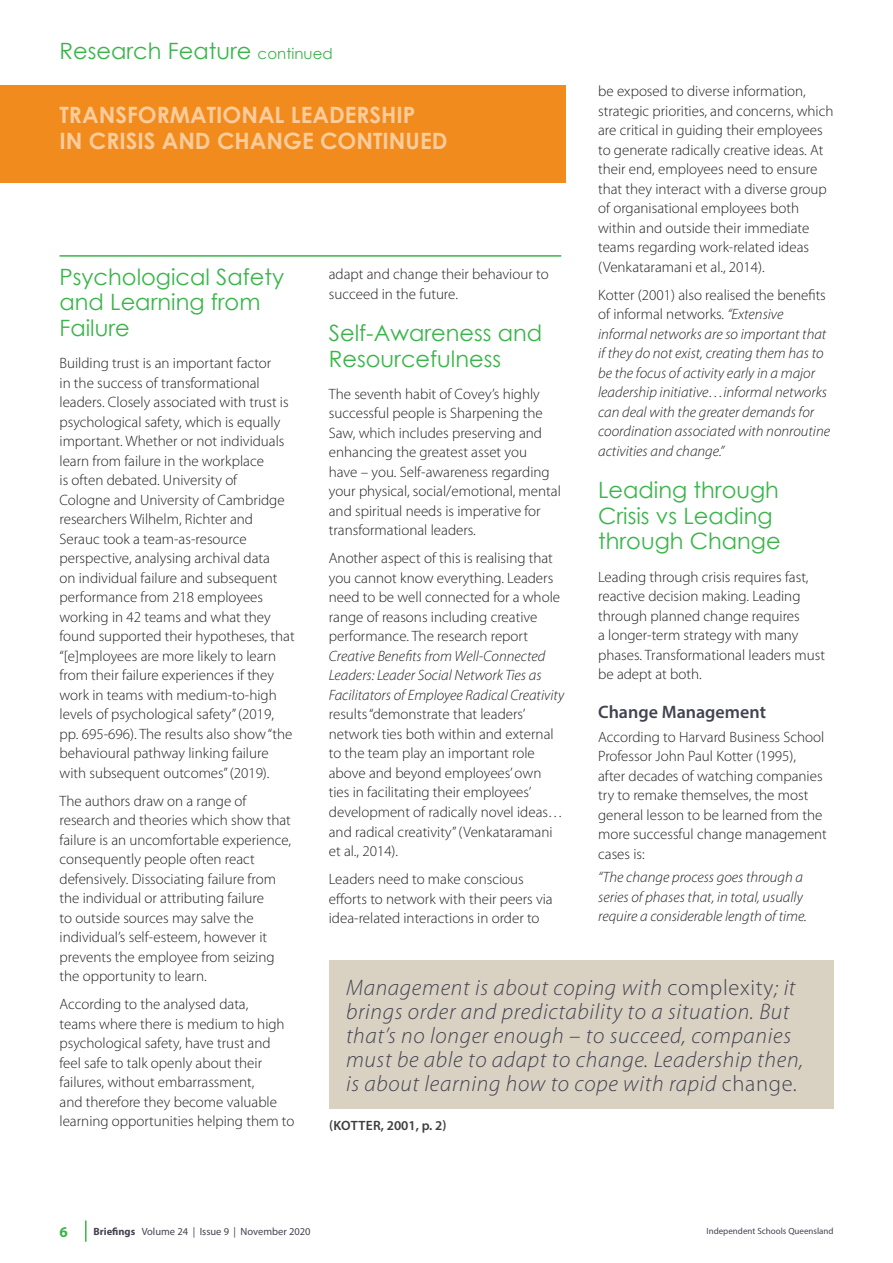
<style>
.page{position:relative;width:893px;height:1263px;background:#fff}
.page>*{position:absolute;margin:0;border:0;box-sizing:border-box;transform-origin:0 0}
.highlight_copy_itali{font:italic 300 22.5px/24px "Myriad Pro";letter-spacing:.03em;color:#424351}
.Heading_2{font:22.5px/25.5px "Century Gothic";color:#3ab54a}
.Research_Feature_Hea{font:700 22.5px/25.5px "Century Gothic";color:#fbcc9c}
.Heading_3{font:600 18px "Myriad Pro";color:#424351}
.Body_copy{font:300 15px/19.5px "Myriad Pro";color:#231f20}
.Body_copy-2{font:italic 300 15px/19.5px "Myriad Pro";color:#231f20}
.Body_copy_before_bul{font:300 15px/19.5px "Myriad Pro";color:#231f20}
.t1{font:700 15px "Myriad Pro";color:#3ab54a}
.AUTHOR{font:600 13.5px "Myriad Pro";color:#3e3e3f}
.t2{font:10.5px "Myriad Pro";color:#424351}
.t3{font:9px "Myriad Pro";color:#424351}
.s1{font-size:15px}
.s2{font-style:normal}
.s3{font-style:italic}
.s4{font-weight:700}
</style>
<div class="page">
<hr style="left:85px;top:1220px;width:2px;height:22px;background:#3ab54a">
<div style="left:0;top:85px;width:566px;height:98px;background:#f28b1d"></div>
<hr style="left:60px;top:255px;width:501px;height:2px;background:#3ab54a">
<div style="left:329px;top:960px;width:505px;height:149px;background:#d9d2c3"></div>
<p class="Heading_2" style="left:60px;top:38px;width:275px">Research Feature <span class="s1">continued</span></p>
<p class="Body_copy" style="left:598px;top:81px;width:237px">be exposed to diverse information, strategic priorities, and concerns, which are critical in guiding their employees to generate radically creative ideas. At their end, employees need to ensure that they interact with a diverse group of organisational employees both within and outside their immediate teams regarding work-related ideas (Venkataramani et al., 2014).</p>
<p class="Body_copy-2" style="left:598px;top:285px;width:233px"><span class="s2">Kotter (2001) also realised the benefits of informal networks.</span> “Extensive informal networks are so important that if they do not exist, creating them has to be the focus of activity early in a major leadership initiative…informal networks can deal with the greater demands for coordination associated with nonroutine activities and change.”</p>
<p class="Heading_2" style="left:598px;top:477px;width:184px">Leading through<br>Crisis vs Leading through Change</p>
<p class="Body_copy" style="left:598px;top:567px;width:228px">Leading through crisis requires fast, reactive decision making. Leading through planned change requires<br>a longer-term strategy with many phases. Transformational leaders must be adept at both.</p>
<p class="Heading_3" style="left:598px;top:700px;width:169px">Change Management</p>
<p class="Body_copy_before_bul" style="left:598px;top:727px;width:230px">According to Harvard Business School<br>Professor John Paul Kotter (1995),<br>after decades of watching companies try to remake themselves, the most general lesson to be learned from the more successful change management cases is:</p>
<p class="Body_copy-2" style="left:598px;top:867px;width:210px">“The change process goes through a series of phases that, in total, usually require a considerable length of time.</p>
<p class="Research_Feature_Hea" style="left:60px;top:101px;width:389px">TRANSFORMATIONAL LEADERSHIP<br>IN CRISIS AND CHANGE CONTINUED</p>
<p class="Heading_2" style="left:60px;top:264px;width:226px">Psychological Safety and Learning from<br>Failure</p>
<p class="Body_copy" style="left:60px;top:353px;width:237px">Building trust is an important factor<br>in the success of transformational leaders. Closely associated with trust is psychological safety, which is equally important. Whether or not individuals learn from failure in the workplace<br>is often debated. University of<br>Cologne and University of Cambridge researchers Wilhelm, Richter and Serauc took a team-as-resource perspective, analysing archival data<br>on individual failure and subsequent performance from 218 employees working in 42 teams and what they found supported their hypotheses, that “[e]mployees are more likely to learn from their failure experiences if they work in teams with medium-to-high levels of psychological safety” (2019, pp. 695-696). The results also show “the behavioural pathway linking failure with subsequent outcomes” (2019).</p>
<p class="Body_copy" style="left:60px;top:791px;width:233px">The authors draw on a range of research and theories which show that failure is an uncomfortable experience, consequently people often react defensively. Dissociating failure from the individual or attributing failure<br>to outside sources may salve the individual’s self-esteem, however it prevents the employee from seizing the opportunity to learn.</p>
<p class="Body_copy" style="left:60px;top:994px;width:236px">According to the analysed data,<br>teams where there is medium to high psychological safety, have trust and feel safe to talk openly about their failures, without embarrassment,<br>and therefore they become valuable learning opportunities helping them to</p>
<p class="Body_copy" style="left:329px;top:264px;width:221px">adapt and change their behaviour to succeed in the future.</p>
<p class="Heading_2" style="left:329px;top:320px;width:215px">Self-Awareness and<br>Resourcefulness</p>
<p class="Body_copy" style="left:329px;top:384px;width:233px">The seventh habit of Covey’s highly successful people is Sharpening the Saw, which includes preserving and enhancing the greatest asset you<br>have – you. Self-awareness regarding your physical, social/emotional, mental and spiritual needs is imperative for transformational leaders.</p>
<p class="Body_copy" style="left:329px;top:549px;width:237px">Another aspect of this is realising that you cannot know everything. Leaders need to be well connected for a whole range of reasons including creative performance. The research report <span class="s3">Creative Benefits from Well-Connected Leaders: Leader Social Network Ties as Facilitators of Employee Radical Creativity </span>results “demonstrate that leaders’ network ties both within and external to the team play an important role above and beyond employees’ own ties in facilitating their employees’ development of radically novel ideas… and radical creativity” (Venkataramani et al., 2014).</p>
<p class="Body_copy" style="left:329px;top:869px;width:225px">Leaders need to make conscious efforts to network with their peers via idea-related interactions in order to</p>
<p class="highlight_copy_itali" style="left:346px;top:975px;width:459px">Management is about coping with <span class="s2">complexity</span>; it brings order and predictability to a situation. But that’s no longer enough – to succeed, companies must be able to adapt to change. Leadership then, is about learning how to cope with rapid <span class="s2">change</span>.</p>
<p class="AUTHOR" style="left:329px;top:1117px;width:119px">(KOTTER, 2001, p. 2)</p>
<p class="t1" style="left:60px;top:1222px;width:10px">6</p>
<p class="t2" style="left:94px;top:1225px;width:219px"><span class="s4">Briefings</span> Volume 24 | Issue 9 | November 2020</p>
<p class="t3" style="left:706px;top:1226px;width:129px">Independent Schools Queensland</p>
</div>
